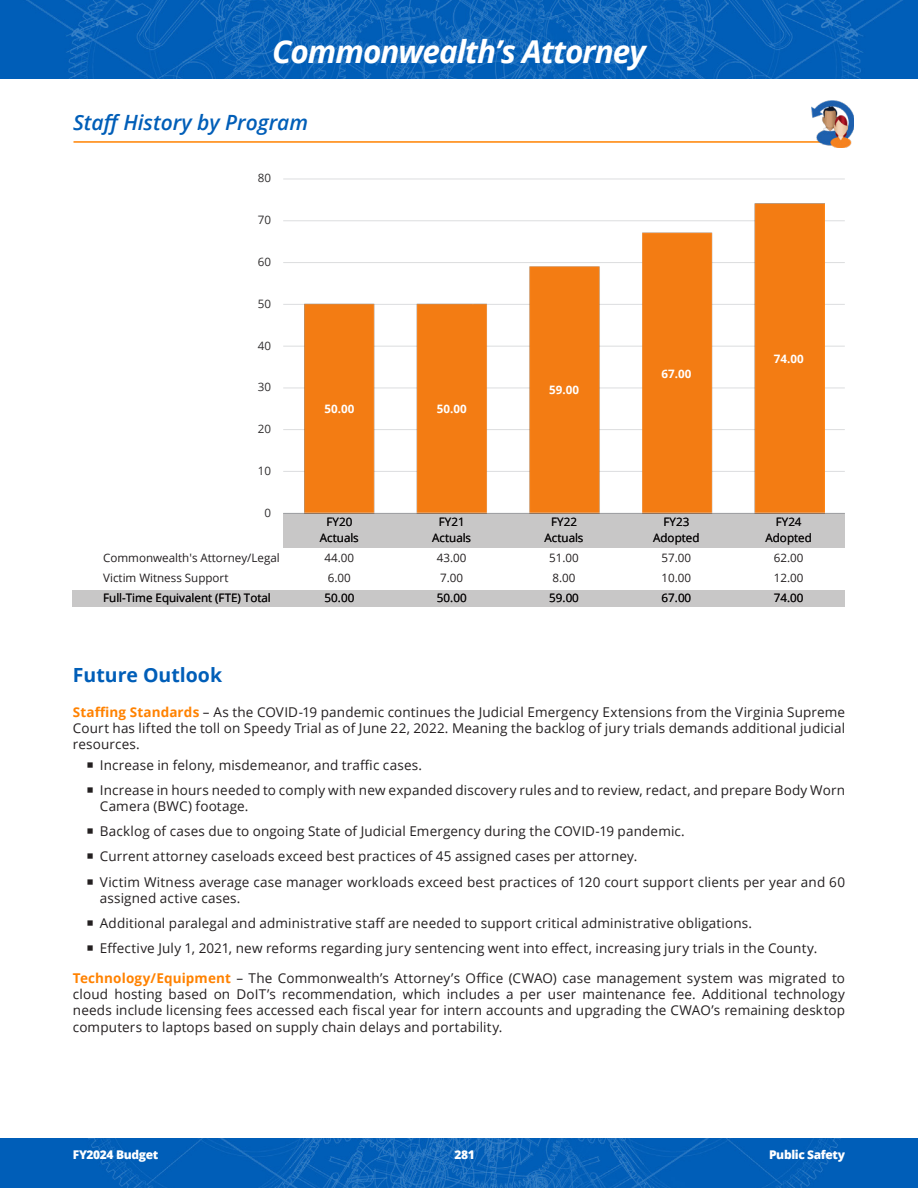
<style>
.page{position:relative;width:918px;height:1188px;background:#fff}
.page>*{position:absolute;margin:0;border:0;box-sizing:border-box;transform-origin:0 0}
.t1{font:italic 700 31.5px "Open Sans";letter-spacing:-.03em;color:#fff}
.t2{font:italic 600 21px "Open Sans";color:#005eb8}
.Heading_L1{font:700 19.5px "Open Sans";color:#005eb8}
.Body{font:13.5px/16.2px "Open Sans";letter-spacing:.01em;color:#231f20;text-align:justify}
.t3{font:800 12px "Open Sans";letter-spacing:-.03em;color:#fff}
.t4{font:11.55px/15.8px "Open Sans";color:#231f20;text-align:center}
.t5{font:700 11.55px "Open Sans";color:#fff}
.t6{font:11.55px "Open Sans";color:#312f30}
.s1{font-weight:700;color:#ff8200}
</style>
<div class="page">
<img style="left:0;top:0;width:918px;height:78px">
<img style="left:0;top:1138px;width:918px;height:50px">
<hr style="left:74px;top:141px;width:766px;height:2px;background:#ff8200">
<img style="left:812px;top:101px;width:42px;height:47px">
<hr style="left:283px;top:471px;width:562px;height:1px;background:#dcdddf">
<hr style="left:283px;top:429px;width:562px;height:1px;background:#dcdddf">
<hr style="left:283px;top:387px;width:562px;height:1px;background:#dcdddf">
<hr style="left:283px;top:346px;width:562px;height:1px;background:#dcdddf">
<hr style="left:283px;top:304px;width:562px;height:1px;background:#dcdddf">
<hr style="left:283px;top:262px;width:562px;height:1px;background:#dcdddf">
<hr style="left:283px;top:220px;width:562px;height:1px;background:#dcdddf">
<hr style="left:283px;top:178px;width:562px;height:1px;background:#dcdddf">
<img style="left:304px;top:204px;width:520px;height:309px">
<hr style="left:283px;top:513px;width:562px;height:1px;background:#dcdddf">
<div style="left:284px;top:514px;width:561px;height:34px;background:#c8c7c7"></div>
<div style="left:73px;top:590px;width:772px;height:16px;background:#c8c7c7"></div>
<p class="t1" style="left:272px;top:29px;width:375px">Commonwealth’s Attorney</p>
<h2 class="t2" style="left:73px;top:108px;width:237px">Staff History by Program</h2>
<p class="t6" style="left:258px;top:170px;width:15px">80</p>
<p class="t6" style="left:258px;top:212px;width:15px">70</p>
<p class="t6" style="left:258px;top:254px;width:15px">60</p>
<p class="t6" style="left:258px;top:296px;width:15px">50</p>
<p class="t6" style="left:258px;top:337px;width:15px">40</p>
<p class="t6" style="left:258px;top:379px;width:15px">30</p>
<p class="t6" style="left:258px;top:421px;width:15px">20</p>
<p class="t6" style="left:258px;top:463px;width:15px">10</p>
<p class="t6" style="left:265px;top:505px;width:8px">0</p>
<p class="t5" style="left:325px;top:401px;width:31px">50.00</p>
<p class="t5" style="left:437px;top:401px;width:31px">50.00</p>
<p class="t5" style="left:549px;top:382px;width:31px">59.00</p>
<p class="t5" style="left:662px;top:365px;width:31px">67.00</p>
<p class="t5" style="left:774px;top:351px;width:31px">74.00</p>
<p class="t4" style="left:320px;top:514px;width:40px">FY20<br>Actuals</p>
<p class="t4" style="left:432px;top:514px;width:40px">FY21<br>Actuals</p>
<p class="t4" style="left:545px;top:514px;width:40px">FY22<br>Actuals</p>
<p class="t4" style="left:653px;top:514px;width:48px">FY23<br>Adopted</p>
<p class="t4" style="left:766px;top:514px;width:48px">FY24<br>Adopted</p>
<p class="t4" style="left:103px;top:549px;width:178px">Commonwealth's Attorney/Legal</p>
<p class="t4" style="left:325px;top:550px;width:31px">44.00</p>
<p class="t4" style="left:437px;top:550px;width:31px">43.00</p>
<p class="t4" style="left:549px;top:550px;width:31px">51.00</p>
<p class="t4" style="left:662px;top:550px;width:31px">57.00</p>
<p class="t4" style="left:774px;top:550px;width:31px">62.00</p>
<p class="t4" style="left:103px;top:570px;width:127px">Victim Witness Support</p>
<p class="t4" style="left:328px;top:570px;width:25px">6.00</p>
<p class="t4" style="left:440px;top:570px;width:25px">7.00</p>
<p class="t4" style="left:553px;top:570px;width:25px">8.00</p>
<p class="t4" style="left:662px;top:570px;width:31px">10.00</p>
<p class="t4" style="left:774px;top:570px;width:31px">12.00</p>
<p class="t4" style="left:103px;top:590px;width:169px">Full-Time Equivalent (FTE) Total</p>
<p class="t4" style="left:325px;top:590px;width:31px">50.00</p>
<p class="t4" style="left:437px;top:590px;width:31px">50.00</p>
<p class="t4" style="left:549px;top:590px;width:31px">59.00</p>
<p class="t4" style="left:662px;top:590px;width:31px">67.00</p>
<p class="t4" style="left:774px;top:590px;width:31px">74.00</p>
<p class="Heading_L1" style="left:73px;top:661px;width:151px">Future Outlook</p>
<p class="Body" style="left:73px;top:703px;width:774px"><span class="s1">Staffing Standards</span> – As the COVID-19 pandemic continues the Judicial Emergency Extensions from the Virginia Supreme Court has lifted the toll on Speedy Trial as of June 22, 2022. Meaning the backlog of jury trials demands additional judicial resources.</p>
<p class="Body" style="left:100px;top:756px;width:324px">Increase in felony, misdemeanor, and traffic cases.</p>
<p class="Body" style="left:100px;top:781px;width:747px">Increase in hours needed to comply with new expanded discovery rules and to review, redact, and prepare Body Worn<br>Camera (BWC) footage.</p>
<p class="Body" style="left:100px;top:823px;width:586px">Backlog of cases due to ongoing State of Judicial Emergency during the COVID-19 pandemic.</p>
<p class="Body" style="left:100px;top:848px;width:539px">Current attorney caseloads exceed best practices of 45 assigned cases per attorney.</p>
<p class="Body" style="left:100px;top:873px;width:747px">Victim Witness average case manager workloads exceed best practices of 120 court support clients per year and 60 assigned active cases.</p>
<p class="Body" style="left:100px;top:915px;width:654px">Additional paralegal and administrative staff are needed to support critical administrative obligations.</p>
<p class="Body" style="left:100px;top:940px;width:719px">Effective July 1, 2021, new reforms regarding jury sentencing went into effect, increasing jury trials in the County.</p>
<p class="Body" style="left:73px;top:970px;width:774px"><span class="s1">Technology/Equipment</span> – The Commonwealth’s Attorney’s Office (CWAO) case management system was migrated to cloud hosting based on DoIT’s recommendation, which includes a per user maintenance fee. Additional technology needs include licensing fees accessed each fiscal year for intern accounts and upgrading the CWAO’s remaining desktop computers to laptops based on supply chain delays and portability.</p>
<p class="t3" style="left:73px;top:1146px;width:87px">FY2024 Budget</p>
<p class="t3" style="left:454px;top:1146px;width:22px">281</p>
<p class="t3" style="left:769px;top:1146px;width:77px">Public Safety</p>
</div>
